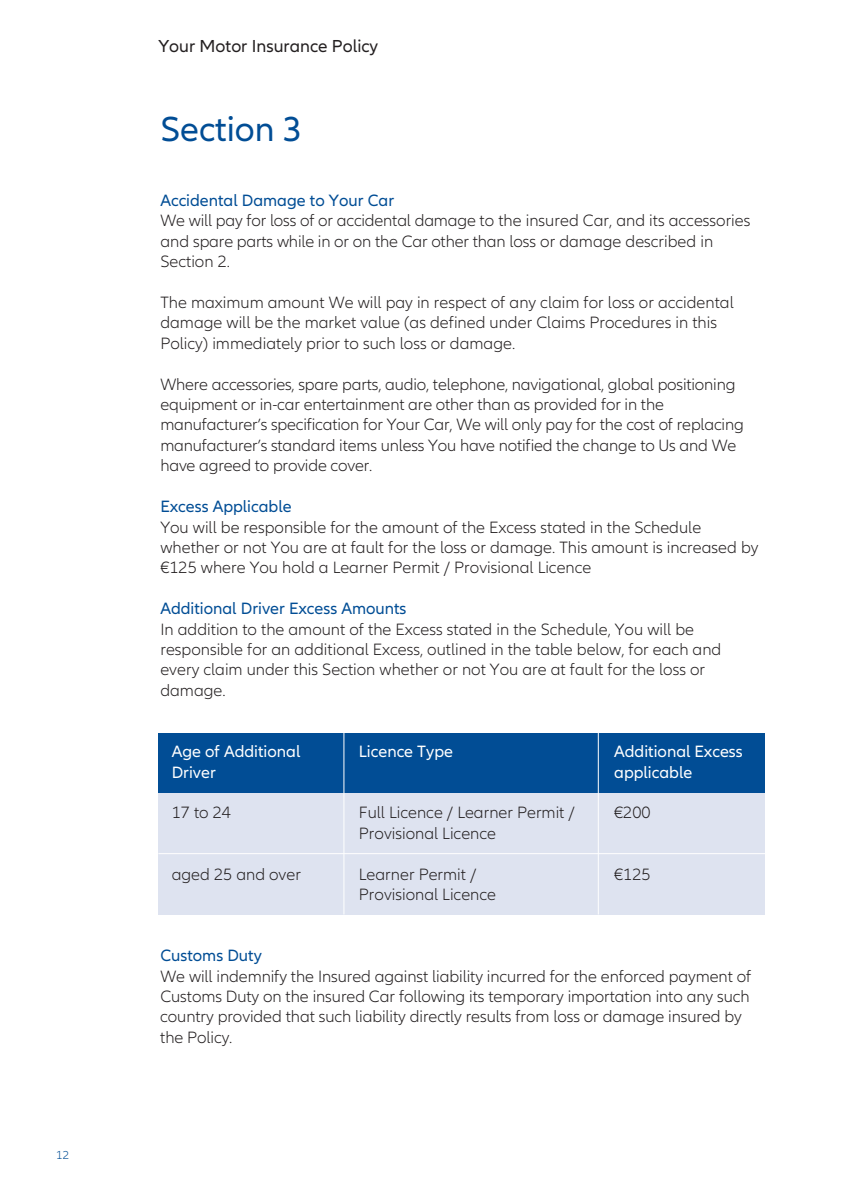
<style>
.page{position:relative;width:841px;height:1189px;background:#fff}
.page>*{position:absolute;margin:0;border:0;box-sizing:border-box;transform-origin:0 0}
.t1{font:36px "Allianz Neo";color:#014d95}
.t2{font:18px "Allianz Neo";color:#231f20}
.t3{font:300 17px/20.4px "Allianz Neo";color:#231f20}
.t4{font:17px "Allianz Neo";color:#014d95}
.t5{font:17px "Allianz Neo";color:#fff}
.t6{font:300 12px "Allianz Neo";color:#014d95}
</style>
<div class="page">
<div style="left:158px;top:732px;width:607px;height:182px;background:#dee3f0"></div>
<div style="left:158px;top:732px;width:607px;height:60px;background:#014d95"></div>
<hr style="left:343px;top:731px;width:1px;height:183px;background:#fff">
<hr style="left:598px;top:731px;width:1px;height:183px;background:#fff">
<hr style="left:158px;top:853px;width:607px;height:1px;background:#fff">
<p class="t6" style="left:56px;top:1150px;width:14px">12</p>
<p class="t2" style="left:158px;top:39px;width:221px">Your Motor Insurance Policy</p>
<h1 class="t1" style="left:160px;top:116px;width:144px">Section 3</h1>
<p class="t4" style="left:160px;top:194px;width:235px">Accidental Damage to Your Car</p>
<p class="t3" style="left:160px;top:212px;width:591px">We will pay for loss of or accidental damage to the insured Car, and its accessories and spare parts while in or on the Car other than loss or damage described in<br>Section 2.</p>
<p class="t3" style="left:160px;top:293px;width:575px">The maximum amount We will pay in respect of any claim for loss or accidental damage will be the market value (as defined under Claims Procedures in this<br>Policy) immediately prior to such loss or damage.</p>
<p class="t3" style="left:160px;top:375px;width:585px">Where accessories, spare parts, audio, telephone, navigational, global positioning equipment or in-car entertainment are other than as provided for in the manufacturer’s specification for Your Car, We will only pay for the cost of replacing manufacturer’s standard items unless You have notified the change to Us and We have agreed to provide cover.</p>
<p class="t4" style="left:160px;top:500px;width:133px">Excess Applicable</p>
<p class="t3" style="left:160px;top:518px;width:599px">You will be responsible for the amount of the Excess stated in the Schedule whether or not You are at fault for the loss or damage. This amount is increased by €125 where You hold a Learner Permit / Provisional Licence</p>
<p class="t4" style="left:160px;top:602px;width:247px">Additional Driver Excess Amounts</p>
<p class="t3" style="left:160px;top:620px;width:562px">In addition to the amount of the Excess stated in the Schedule, You will be responsible for an additional Excess, outlined in the table below, for each and every claim under this Section whether or not You are at fault for the loss or damage.</p>
<p class="t5" style="left:172px;top:745px;width:130px">Age of Additional</p>
<p class="t5" style="left:359px;top:745px;width:96px">Licence Type</p>
<p class="t5" style="left:614px;top:745px;width:130px">Additional Excess</p>
<p class="t5" style="left:172px;top:765px;width:46px">Driver</p>
<p class="t5" style="left:614px;top:765px;width:80px">applicable</p>
<p class="t3" style="left:172px;top:803px;width:61px">17 to 24</p>
<p class="t3" style="left:359px;top:803px;width:217px">Full Licence / Learner Permit /</p>
<p class="t3" style="left:614px;top:803px;width:38px">€200</p>
<p class="t3" style="left:359px;top:824px;width:139px">Provisional Licence</p>
<p class="t3" style="left:172px;top:864px;width:131px">aged 25 and over</p>
<p class="t3" style="left:359px;top:864px;width:119px">Learner Permit /</p>
<p class="t3" style="left:614px;top:864px;width:38px">€125</p>
<p class="t3" style="left:359px;top:885px;width:139px">Provisional Licence</p>
<p class="t4" style="left:160px;top:949px;width:103px">Customs Duty</p>
<p class="t3" style="left:160px;top:966px;width:592px">We will indemnify the Insured against liability incurred for the enforced payment of Customs Duty on the insured Car following its temporary importation into any such country provided that such liability directly results from loss or damage insured by the Policy.</p>
</div>
